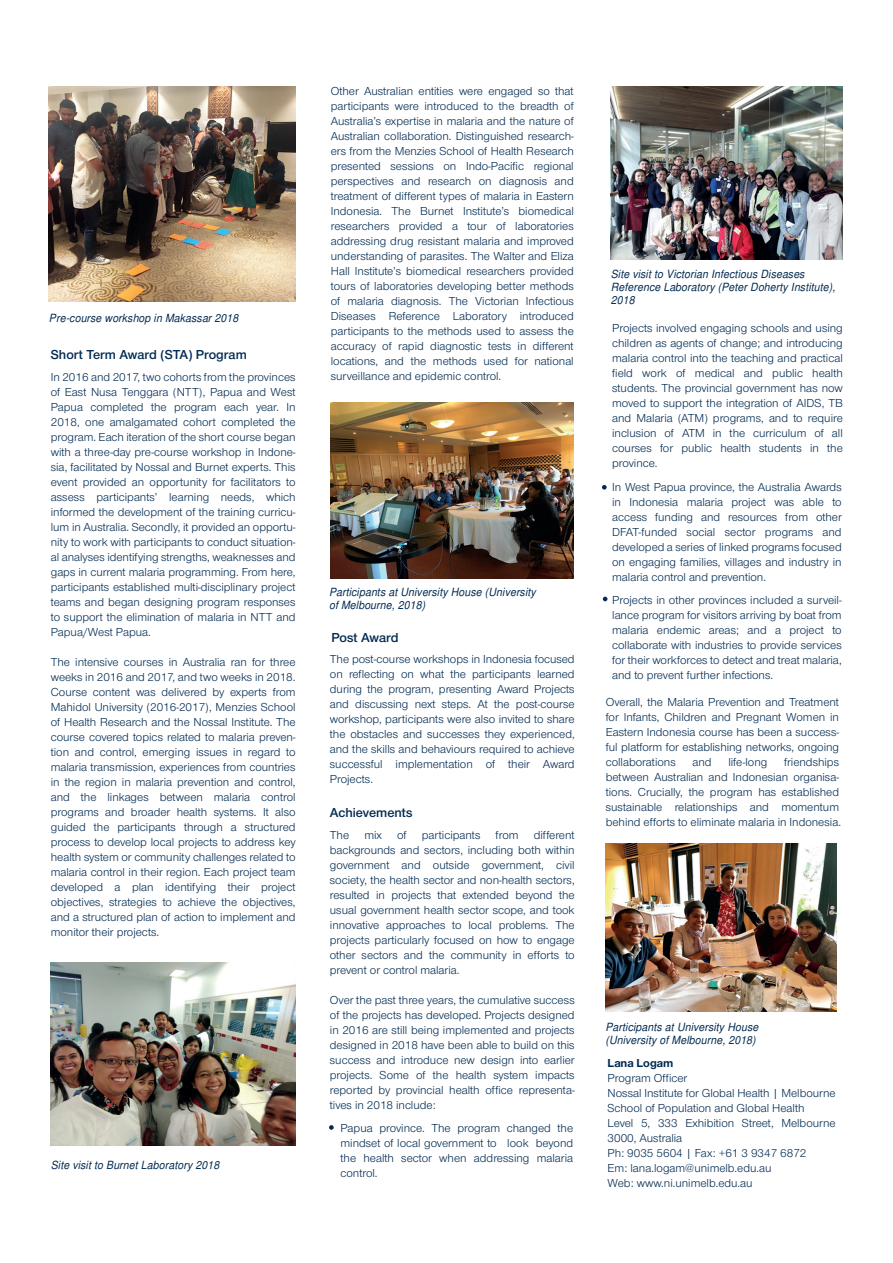
<style>
.page{position:relative;width:893px;height:1263px;background:#fff}
.page>*{position:absolute;margin:0;border:0;box-sizing:border-box;transform-origin:0 0}
.t1{font:13.5px "Nimbus San Nov Sem Bol";color:#002a51}
.t2{font:12px/15px "Nimbus San Nov";color:#002a51;text-align:justify}
.t3{font:700 12px "Nimbus San Nov";color:#002a51}
.t4{font:italic 11.25px/12.6px "Nimbus San L";letter-spacing:.01em;color:#002a51;scale:.93 1}
</style>
<div class="page">
<img style="left:49px;top:87px;width:246px;height:214px">
<img style="left:51px;top:962px;width:245px;height:183px">
<img style="left:331px;top:402px;width:243px;height:176px">
<img style="left:611px;top:87px;width:232px;height:173px">
<img style="left:606px;top:844px;width:231px;height:168px">
<svg style="left:602px;top:485px;width:5px;height:5px"></svg>
<svg style="left:603px;top:597px;width:4px;height:4px"></svg>
<svg style="left:329px;top:1125px;width:5px;height:5px"></svg>
<p class="t4" style="left:49px;top:311px;width:205px">Pre-course workshop in Makassar 2018</p>
<p class="t1" style="left:51px;top:347px;width:198px">Short Term Award (STA) Program</p>
<p class="t2" style="left:51px;top:369px;width:246px">In 2016 and 2017, two cohorts from the provinces of East Nusa Tenggara (NTT), Papua and West Papua completed the program each year. In 2018, one amalgamated cohort completed the program. Each iteration of the short course began with a three-day pre-course workshop in Indone&shy;sia, facilitated by Nossal and Burnet experts. This event provided an opportunity for facilitators to assess participants’ learning needs, which informed the development of the training curricu&shy;lum in Australia. Secondly, it provided an opportu&shy;nity to work with participants to conduct situation&shy;al analyses identifying strengths, weaknesses and gaps in current malaria programming. From here, participants established multi-disciplinary project teams and began designing program responses to support the elimination of malaria in NTT and Papua/West Papua.</p>
<p class="t2" style="left:51px;top:654px;width:246px">The intensive courses in Australia ran for three weeks in 2016 and 2017, and two weeks in 2018.<br>Course content was delivered by experts from Mahidol University (2016-2017), Menzies School of Health Research and the Nossal Institute. The course covered topics related to malaria preven&shy;tion and control, emerging issues in regard to malaria transmission, experiences from countries in the region in malaria prevention and control, and the linkages between malaria control programs and broader health systems. It also guided the participants through a structured process to develop local projects to address key health system or community challenges related to malaria control in their region. Each project team developed a plan identifying their project objectives, strategies to achieve the objectives, and a structured plan of action to implement and monitor their projects.</p>
<p class="t4" style="left:51px;top:1158px;width:183px">Site visit to Burnet Laboratory 2018</p>
<p class="t2" style="left:331px;top:84px;width:245px">Other Australian entities were engaged so that participants were introduced to the breadth of Australia’s expertise in malaria and the nature of Australian collaboration. Distinguished research&shy;ers from the Menzies School of Health Research presented sessions on Indo-Pacific regional perspectives and research on diagnosis and treatment of different types of malaria in Eastern Indonesia. The Burnet Institute’s biomedical researchers provided a tour of laboratories addressing drug resistant malaria and improved understanding of parasites. The Walter and Eliza Hall Institute’s biomedical researchers provided tours of laboratories developing better methods of malaria diagnosis. The Victorian Infectious Diseases Reference Laboratory introduced participants to the methods used to assess the accuracy of rapid diagnostic tests in different locations, and the methods used for national surveillance and epidemic control.</p>
<p class="t4" style="left:329px;top:585px;width:224px">Participants at University House (University of Melbourne, 2018)</p>
<p class="t1" style="left:331px;top:629px;width:69px">Post Award</p>
<p class="t2" style="left:330px;top:651px;width:246px">The post-course workshops in Indonesia focused on reflecting on what the participants learned during the program, presenting Award Projects and discussing next steps. At the post-course workshop, participants were also invited to share the obstacles and successes they experienced, and the skills and behaviours required to achieve successful implementation of their Award Projects.</p>
<p class="t1" style="left:330px;top:805px;width:84px">Achievements</p>
<p class="t2" style="left:330px;top:827px;width:246px;text-indent:204px">different backgrounds and sectors, including both within government and outside government, civil society, the health sector and non-health sectors, resulted in projects that extended beyond the usual government health sector scope, and took innovative approaches to local problems. The projects particularly focused on how to engage other sectors and the community in efforts to prevent or control malaria.</p>
<p class="t2" style="left:330px;top:992px;width:246px">Over the past three years, the cumulative success of the projects has developed. Projects designed in 2016 are still being implemented and projects designed in 2018 have been able to build on this success and introduce new design into earlier projects. Some of the health system impacts reported by provincial health office representa&shy;tives in 2018 include:</p>
<p class="t2" style="left:330px;top:827px;width:21px">The</p>
<p class="t2" style="left:364px;top:827px;width:19px">mix</p>
<p class="t2" style="left:397px;top:827px;width:11px">of</p>
<p class="t2" style="left:422px;top:827px;width:60px">participants</p>
<p class="t2" style="left:496px;top:827px;width:24px">from</p>
<p class="t2" style="left:341px;top:1120px;width:234px">Papua province. The program changed the mindset of local government to look beyond the health sector when addressing malaria control.</p>
<p class="t4" style="left:611px;top:268px;width:243px">Site visit to Victorian Infectious Diseases<br>Reference Laboratory (Peter Doherty Institute),<br>2018</p>
<p class="t2" style="left:612px;top:321px;width:232px">Projects involved engaging schools and using children as agents of change; and introducing malaria control into the teaching and practical field work of medical and public health students. The provincial government has now moved to support the integration of AIDS, TB and Malaria (ATM) programs, and to require inclusion of ATM in the curriculum of all courses for public health students in the province.</p>
<p class="t2" style="left:612px;top:479px;width:231px">In West Papua province, the Australia Awards in Indonesia malaria project was able to access funding and resources from other DFAT-funded social sector programs and developed a series of linked programs focused on engaging families, villages and industry in malaria control and prevention.</p>
<p class="t2" style="left:612px;top:593px;width:231px">Projects in other provinces included a surveil&shy;lance program for visitors arriving by boat from malaria endemic areas; and a project to collaborate with industries to provide services for their workforces to detect and treat malaria, and to prevent further infections.</p>
<p class="t2" style="left:606px;top:695px;width:235px">Overall, the Malaria Prevention and Treatment for Infants, Children and Pregnant Women in Eastern Indonesia course has been a success&shy;ful platform for establishing networks, ongoing collaborations</p>
<p class="t2" style="left:606px;top:755px;width:237px;text-align:left;text-indent:178px">friendships between Australian and Indonesian organisa&shy;tions. Crucially, the program has established sustainable relationships and momentum behind efforts to eliminate malaria in Indonesia.</p>
<p class="t2" style="left:692px;top:755px;width:21px">and</p>
<p class="t2" style="left:728px;top:755px;width:40px">life-long</p>
<p class="t4" style="left:605px;top:1021px;width:166px">Participants at University House (University of Melbourne, 2018)</p>
<p class="t3" style="left:608px;top:1056px;width:67px">Lana Logam</p>
<p class="t2" style="left:608px;top:1071px;width:230px;text-align:left">Program Officer<br>Nossal Institute for Global Health | Melbourne<br>School of Population and Global Health<br>Level 5, 333 Exhibition Street, Melbourne<br>3000, Australia<br>Ph: 9035 5604 | Fax: +61 3 9347 6872<br>Em: lana.logam@unimelb.edu.au<br>Web: www.ni.unimelb.edu.au</p>
</div>
